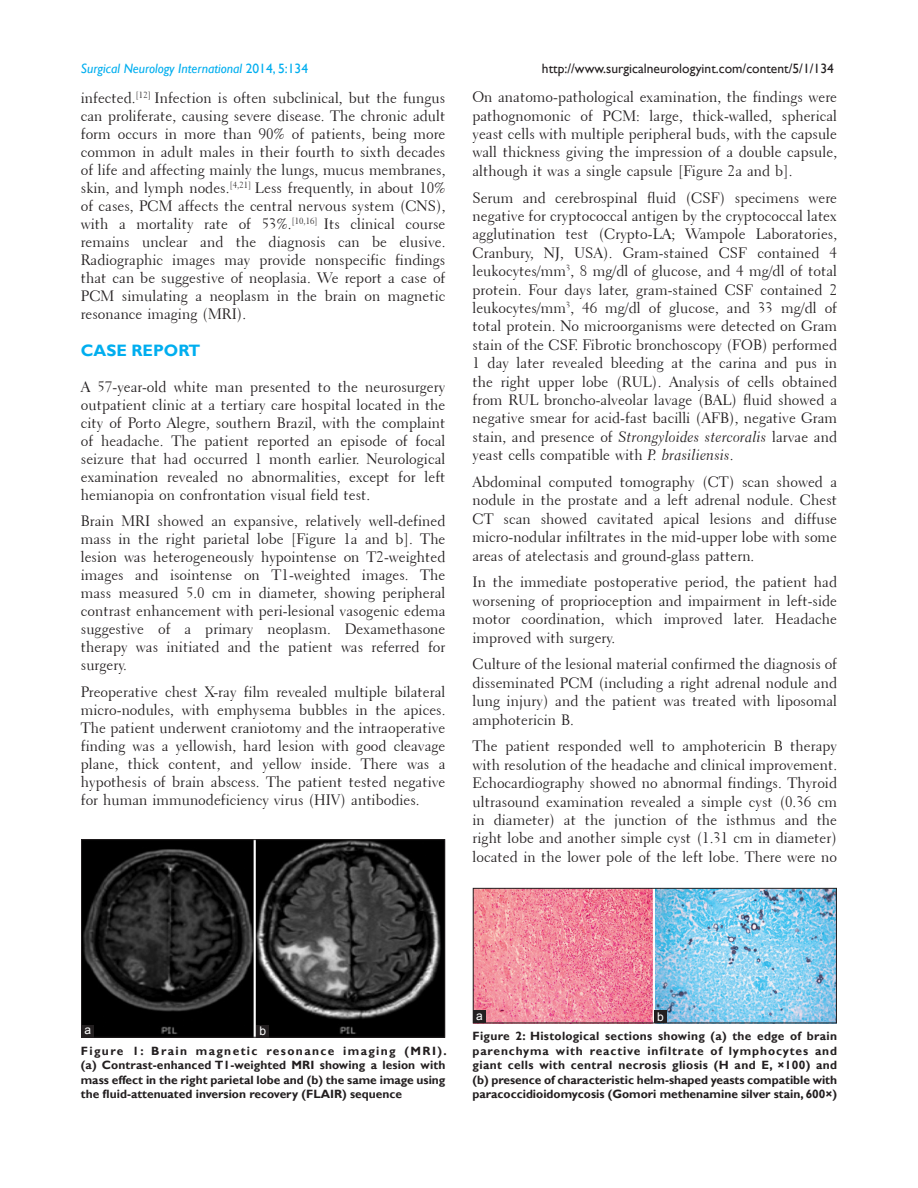
<style>
.page{position:relative;width:918px;height:1188px;background:#fff}
.page>*{position:absolute;margin:0;border:0;box-sizing:border-box;transform-origin:0 0}
.t1{font:700 16.5px "Gill Sans";color:#00aeef}
.TX{font:15px/18.5px "Transitional 521 BT Roman A";color:#231f20;text-align:justify}
.t2{font:13.5px "Gill Sans";color:#231f20}
.t3{font:italic 13.5px "Gill Sans";color:#00aeef}
.FGC{font:700 12px/14.4px "Gill Sans";color:#231f20;text-align:justify}
.LABEL{font:12px "Arial";color:#fff}
.s1{font-style:normal}
.s2{font-family:"Transitional 521 BT Cursive A"}
</style>
<div class="page">
<img style="left:83px;top:841px;width:360px;height:194px">
<div style="left:81px;top:839px;width:364px;height:198px;border:1px solid #231f20"></div>
<img style="left:475px;top:890px;width:360px;height:131px">
<div style="left:473px;top:888px;width:364px;height:135px;border:1px solid #231f20"></div>
<div style="left:81px;top:1025px;width:13px;height:12px;background:#231f20"></div>
<div style="left:256px;top:1025px;width:13px;height:12px;background:#231f20"></div>
<div style="left:473px;top:1010px;width:13px;height:13px;background:#231f20"></div>
<div style="left:654px;top:1010px;width:13px;height:13px;background:#231f20"></div>
<p class="t3" style="left:81px;top:61px;width:229px">Surgical Neurology International <span class="s1">2014, 5:134</span></p>
<p class="t2" style="left:542px;top:61px;width:293px">http://www.surgicalneurologyint.com/content/5/1/134</p>
<p class="TX" style="left:81px;top:89px;width:366px;line-height:18px">infected.<sup>[12]</sup> Infection is often subclinical, but the fungus can proliferate, causing severe disease. The chronic adult form occurs in more than 90% of patients, being more common in adult males in their fourth to sixth decades of life and affecting mainly the lungs, mucus membranes, skin, and lymph nodes.<sup>[4,21]</sup> Less frequently, in about 10% of cases, PCM affects the central nervous system (CNS), with a mortality rate of 53%.<sup>[10,16]</sup> Its clinical course remains unclear and the diagnosis can be elusive.<br>Radiographic images may provide nonspecific findings that can be suggestive of neoplasia. We report a case of PCM simulating a neoplasm in the brain on magnetic resonance imaging (MRI).</p>
<h1 class="t1" style="left:81px;top:341px;width:121px">CASE REPORT</h1>
<p class="TX" style="left:81px;top:378px;width:366px;line-height:18px">A 57‑year‑old white man presented to the neurosurgery outpatient clinic at a tertiary care hospital located in the city of Porto Alegre, southern Brazil, with the complaint of headache. The patient reported an episode of focal seizure that had occurred 1 month earlier. Neurological examination revealed no abnormalities, except for left hemianopia on confrontation visual field test.</p>
<p class="TX" style="left:81px;top:512px;width:366px;line-height:18px">Brain MRI showed an expansive, relatively well‑defined mass in the right parietal lobe [Figure 1a and b]. The lesion was heterogeneously hypointense on T2‑weighted images and isointense on T1‑weighted images. The mass measured 5.0 cm in diameter, showing peripheral contrast enhancement with peri‑lesional vasogenic edema suggestive of a primary neoplasm. Dexamethasone therapy was initiated and the patient was referred for surgery.</p>
<p class="TX" style="left:81px;top:683px;width:366px;line-height:18px">Preoperative chest X‑ray film revealed multiple bilateral micro‑nodules, with emphysema bubbles in the apices.<br>The patient underwent craniotomy and the intraoperative finding was a yellowish, hard lesion with good cleavage plane, thick content, and yellow inside. There was a hypothesis of brain abscess. The patient tested negative for human immunodeficiency virus (HIV) antibodies.</p>
<p class="TX" style="left:472px;top:88px;width:366px">On anatomo‑pathological examination, the findings were pathognomonic of PCM: large, thick‑walled, spherical yeast cells with multiple peripheral buds, with the capsule wall thickness giving the impression of a double capsule, although it was a single capsule [Figure 2a and b].</p>
<p class="TX" style="left:472px;top:188px;width:366px">Serum and cerebrospinal fluid (CSF) specimens were negative for cryptococcal antigen by the cryptococcal latex agglutination test (Crypto‑LA; Wampole Laboratories, Cranbury, NJ, USA). Gram‑stained CSF contained 4 leukocytes/mm<sup>3</sup>, 8 mg/dl of glucose, and 4 mg/dl of total protein. Four days later, gram‑stained CSF contained 2 leukocytes/mm<sup>3</sup>, 46 mg/dl of glucose, and 33 mg/dl of total protein. No microorganisms were detected on Gram stain of the CSF. Fibrotic bronchoscopy (FOB) performed 1 day later revealed bleeding at the carina and pus in the right upper lobe (RUL). Analysis of cells obtained from RUL broncho‑alveolar lavage (BAL) fluid showed a negative smear for acid‑fast bacilli (AFB), negative Gram stain, and presence of <span class="s2">Strongyloides stercoralis</span> larvae and yeast cells compatible with <span class="s2">P. brasiliensis</span>.</p>
<p class="TX" style="left:472px;top:473px;width:366px">Abdominal computed tomography (CT) scan showed a nodule in the prostate and a left adrenal nodule. Chest CT scan showed cavitated apical lesions and diffuse micro‑nodular infiltrates in the mid‑upper lobe with some areas of atelectasis and ground‑glass pattern.</p>
<p class="TX" style="left:472px;top:573px;width:366px">In the immediate postoperative period, the patient had worsening of proprioception and impairment in left‑side motor coordination, which improved later. Headache improved with surgery.</p>
<p class="TX" style="left:472px;top:655px;width:366px">Culture of the lesional material confirmed the diagnosis of disseminated PCM (including a right adrenal nodule and lung injury) and the patient was treated with liposomal amphotericin B.</p>
<p class="TX" style="left:472px;top:737px;width:366px">The patient responded well to amphotericin B therapy with resolution of the headache and clinical improvement.<br>Echocardiography showed no abnormal findings. Thyroid ultrasound examination revealed a simple cyst (0.36 cm in diameter) at the junction of the isthmus and the right lobe and another simple cyst (1.31 cm in diameter) located in the lower pole of the left lobe. There were no</p>
<p class="LABEL" style="left:84px;top:1022px;width:8px">a</p>
<p class="LABEL" style="left:260px;top:1023px;width:8px">b</p>
<p class="FGC" style="left:81px;top:1044px;width:367px">Figure 1: Brain magnetic resonance imaging (MRI). (a) Contrast-enhanced T1-weighted MRI showing a lesion with mass effect in the right parietal lobe and (b) the same image using the fluid-attenuated inversion recovery (FLAIR) sequence</p>
<p class="LABEL" style="left:476px;top:1008px;width:8px">a</p>
<p class="LABEL" style="left:657px;top:1009px;width:8px">b</p>
<p class="FGC" style="left:473px;top:1030px;width:366px">Figure 2: Histological sections showing (a) the edge of brain parenchyma with reactive infiltrate of lymphocytes and giant cells with central necrosis gliosis (H and E, ×100) and (b) presence of characteristic helm-shaped yeasts compatible with paracoccidioidomycosis (Gomori methenamine silver stain, 600×)</p>
</div>
